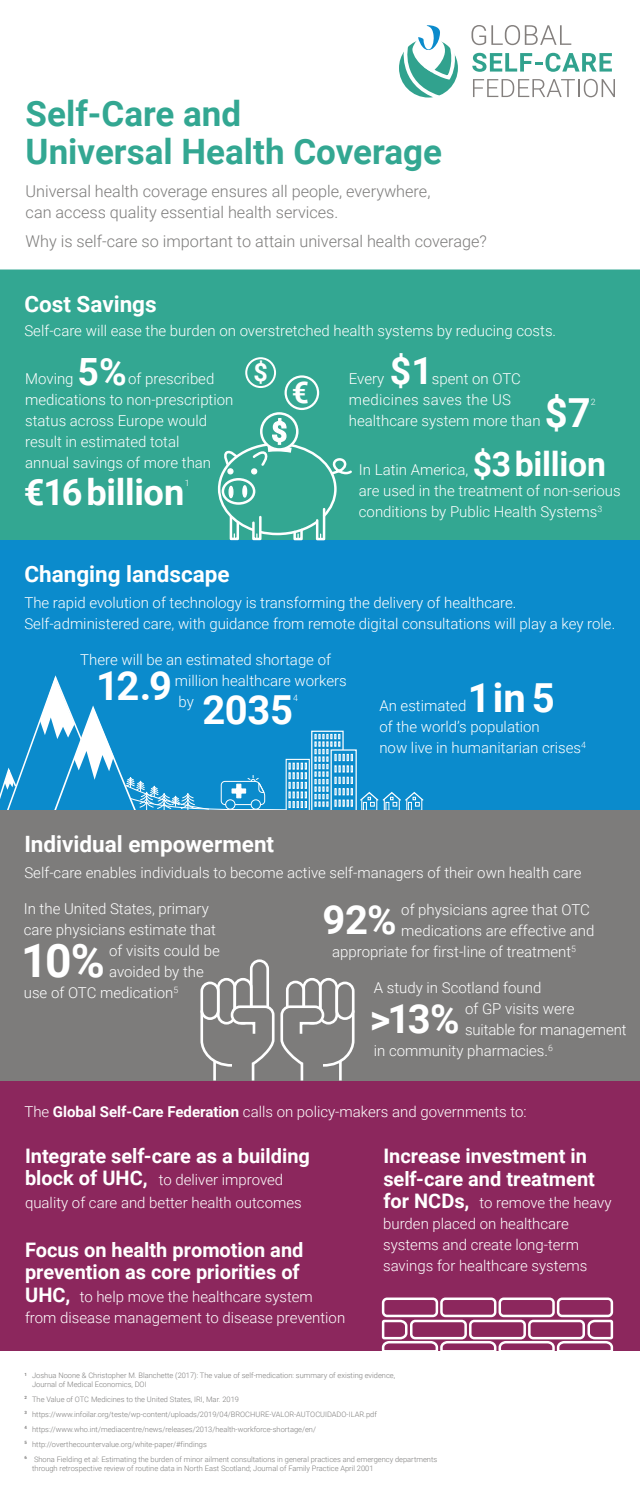
<style>
.page{position:relative;width:640px;height:1497px;background:#fff}
.page>*{position:absolute;margin:0;border:0;box-sizing:border-box;transform-origin:0 0}
.t1{font:700 46.25px "Roboto";color:#fff}
.t2{font:700 40px "Roboto";letter-spacing:-.01em;color:#fff}
.t3{font:700 37.5px "Roboto";color:#fff}
.t4{font:700 36.25px "Roboto";letter-spacing:-.01em;color:#fff}
.t5{font:700 35px/37.5px "Roboto";color:#33a792}
.t6{font:700 33.75px "Roboto";letter-spacing:-.01em;color:#fff}
.t7{font:700 30px "Roboto";color:#fff}
.t8{font:700 25px "Roboto";color:#fff}
.t9{font:700 22.5px "Roboto";color:#fff}
.t10{font:700 20px/22.5px "Roboto";color:#fff}
.t11{font:300 16.25px/21px "Roboto";color:#7d7c7b}
.t12{font:300 15px/21px "Roboto";color:#fff}
.t13{font:300 8.75px "Roboto";color:#fff}
.t14{font:300 7.5px/15px "Roboto";color:#7d7c7b}
.s1{font-weight:700}
.s2{font-weight:700;font-size:20px}
</style>
<div class="page">
<div style="left:0;top:270px;width:640px;height:270px;background:#33a792"></div>
<div style="left:0;top:540px;width:640px;height:270px;background:#0b8bcc"></div>
<div style="left:0;top:1080px;width:640px;height:270px;background:#8c275d"></div>
<svg style="left:399px;top:25px;width:59px;height:73px"></svg>
<svg style="left:472px;top:53px;width:140px;height:19px"></svg>
<svg style="left:472px;top:25px;width:99px;height:20px"></svg>
<svg style="left:473px;top:79px;width:142px;height:18px"></svg>
<hr style="left:0;top:269px;width:640px;height:2px;background:#33a792">
<svg style="left:261px;top:413px;width:36px;height:36px"></svg>
<div style="left:260px;top:412px;width:39px;height:39px;border:2px solid #fff;border-radius:50%"></div>
<div style="left:285px;top:375px;width:34px;height:35px;border:2px solid #fff;border-radius:50%"></div>
<div style="left:245px;top:357px;width:31px;height:31px;border:2px solid #fff;border-radius:50%"></div>
<svg style="left:217px;top:417px;width:135px;height:124px"></svg>
<svg style="left:0;top:675px;width:424px;height:135px"></svg>
<div style="left:0;top:810px;width:640px;height:270px;background:#7d7c7b"></div>
<svg style="left:199px;top:959px;width:157px;height:122px"></svg>
<hr style="left:213px;top:1061px;width:3px;height:19px;background:#fff">
<div style="left:200px;top:981px;width:20px;height:38px;border:3px solid #fff;border-radius:8px"></div>
<div style="left:382px;top:1297px;width:56px;height:20px;border:2px solid #fff;border-radius:4px"></div>
<div style="left:440px;top:1297px;width:56px;height:20px;border:2px solid #fff;border-radius:4px"></div>
<div style="left:499px;top:1297px;width:56px;height:20px;border:2px solid #fff;border-radius:4px"></div>
<div style="left:557px;top:1297px;width:56px;height:20px;border:2px solid #fff;border-radius:4px"></div>
<svg style="left:381px;top:1319px;width:233px;height:32px"></svg>
<h3 class="t5" style="left:26px;top:94px;width:418px">Self-Care and<br>Universal Health Coverage</h3>
<p class="t11" style="left:26px;top:180px;width:406px">Universal health coverage ensures all people, everywhere, can access quality essential health services.</p>
<p class="t11" style="left:26px;top:230px;width:463px">Why is self-care so important to attain universal health coverage?</p>
<h3 class="t9" style="left:24px;top:288px;width:134px">Cost Savings</h3>
<p class="t12" style="left:24px;top:319px;width:533px">Self-care will ease the burden on overstretched health systems by reducing costs.</p>
<h3 class="t3" style="left:77px;top:346px;width:51px">5%</h3>
<p class="t12" style="left:25px;top:367px;width:210px;text-indent:103px">of prescribed medications to non-prescription status across Europe would result in estimated total<br>annual savings of more than</p>
<p class="t12" style="left:25px;top:367px;width:50px">Moving</p>
<h3 class="t4" style="left:24px;top:466px;width:162px">€16billion</h3>
<p class="t13" style="left:185px;top:476px;width:6px">1</p>
<h3 class="t8" style="left:253px;top:355px;width:16px">$</h3>
<h3 class="t7" style="left:292px;top:371px;width:19px">€</h3>
<h3 class="t3" style="left:390px;top:344px;width:45px">$1</h3>
<p class="t12" style="left:349px;top:367px;width:193px;text-indent:83px">spent on OTC medicines saves the US healthcare system more than</p>
<p class="t12" style="left:349px;top:367px;width:37px">Every</p>
<h2 class="t2" style="left:545px;top:385px;width:47px">$7</h2>
<p class="t13" style="left:591px;top:395px;width:6px">2</p>
<p class="t12" style="left:359px;top:458px;width:263px">In Latin America,<br>are used in the treatment of non-serious conditions by Public Health Systems<sup>3</sup></p>
<h3 class="t6" style="left:473px;top:441px;width:135px">$3billion</h3>
<h3 class="t9" style="left:24px;top:558px;width:207px">Changing landscape</h3>
<p class="t12" style="left:24px;top:591px;width:592px">The rapid evolution of technology is transforming the delivery of healthcare.<br>Self-administered care, with guidance from remote digital consultations will play a key role.</p>
<p class="t12" style="left:175px;top:648px;width:173px;text-indent:-95px">There will be an estimated shortage of million healthcare workers by</p>
<h2 class="t2" style="left:96px;top:657px;width:78px">12.9</h2>
<h2 class="t2" style="left:202px;top:681px;width:92px">2035</h2>
<p class="t13" style="left:293px;top:692px;width:6px">4</p>
<h2 class="t2" style="left:468px;top:669px;width:88px">1in5</h2>
<p class="t12" style="left:379px;top:694px;width:208px">An estimated<br>of the world’s population<br>now live in humanitarian crises<sup>4</sup></p>
<h3 class="t9" style="left:24px;top:828px;width:251px">Individual empowerment</h3>
<p class="t12" style="left:24px;top:861px;width:559px">Self-care enables individuals to become active self-managers of their own health care</p>
<p class="t12" style="left:24px;top:897px;width:187px">In the United States, primary</p>
<p class="t12" style="left:24px;top:918px;width:194px">care physicians estimate that</p>
<p class="t12" style="left:109px;top:939px;width:112px">of visits could be</p>
<p class="t12" style="left:109px;top:960px;width:96px">avoided by the</p>
<p class="t12" style="left:24px;top:981px;width:156px">use of OTC medication<sup>5</sup></p>
<h1 class="t1" style="left:21px;top:928px;width:85px">10%</h1>
<p class="t12" style="left:401px;top:898px;width:190px">of physicians agree that OTC</p>
<p class="t12" style="left:401px;top:919px;width:195px">medications are effective and</p>
<p class="t12" style="left:332px;top:940px;width:245px">appropriate for first-line of treatment<sup>5</sup></p>
<h2 class="t2" style="left:322px;top:891px;width:76px">92%</h2>
<p class="t12" style="left:374px;top:976px;width:169px">A study in Scotland found</p>
<p class="t12" style="left:465px;top:997px;width:111px">of GP visits were</p>
<p class="t12" style="left:465px;top:1018px;width:163px">suitable for management</p>
<p class="t12" style="left:374px;top:1039px;width:181px">in community pharmacies.<sup>6</sup></p>
<h2 class="t2" style="left:370px;top:990px;width:91px">&gt;13%</h2>
<p class="t12" style="left:24px;top:1100px;width:504px">The <span class="s1">Global Self-Care Federation</span> calls on policy-makers and governments to:</p>
<h3 class="t10" style="left:25px;top:1143px;width:287px">Integrate self-care as a building block of UHC,</h3>
<p class="t12" style="left:25px;top:1168px;width:278px;line-height:22.5px;text-indent:134px">to deliver improved quality of care and better health outcomes</p>
<h3 class="t10" style="left:25px;top:1237px;width:280px">Focus on health promotion and prevention as core priorities of<br>UHC,</h3>
<p class="t12" style="left:25px;top:1285px;width:322px;text-indent:55px">to help move the healthcare system from disease management to disease prevention</p>
<h3 class="t10" style="left:383px;top:1143px;width:213px">Increase investment in self-care and treatment</h3>
<p class="t12" style="left:383px;top:1191px;width:230px"><span class="s2">for NCDs,</span> to remove the heavy burden placed on healthcare systems and create long-term savings for healthcare systems</p>
<p class="t14" style="left:32px;top:1370px;width:365px;line-height:8.8px;text-indent:-8px"><sup>1</sup> Joshua Noone &amp; Christopher M. Blanchette (2017): The value of self-medication: summary of existing evidence,<br>Journal of Medical Economics, DOI</p>
<p class="t14" style="left:24px;top:1391px;width:414px"><sup>2</sup> The Value of OTC Medicines to the United States, IRI, Mar. 2019<br><sup>3</sup> https://www.infoilar.org/teste/wp-content/uploads/2019/04/BROCHURE-VALOR-AUTOCUIDADO-ILAR.pdf<br><sup>4</sup> https://www.who.int/mediacentre/news/releases/2013/health-workforce-shortage/en/<br><sup>5</sup> http://overthecountervalue.org/white-paper/#findings<br><sup>6</sup> Shona Fielding et al: Estimating the burden of minor ailment consultations in general practices and emergency departments</p>
<p class="t14" style="left:32px;top:1459px;width:343px">through retrospective review of routine data in North East Scotland; Journal of Family Practice April 2001</p>
</div>
